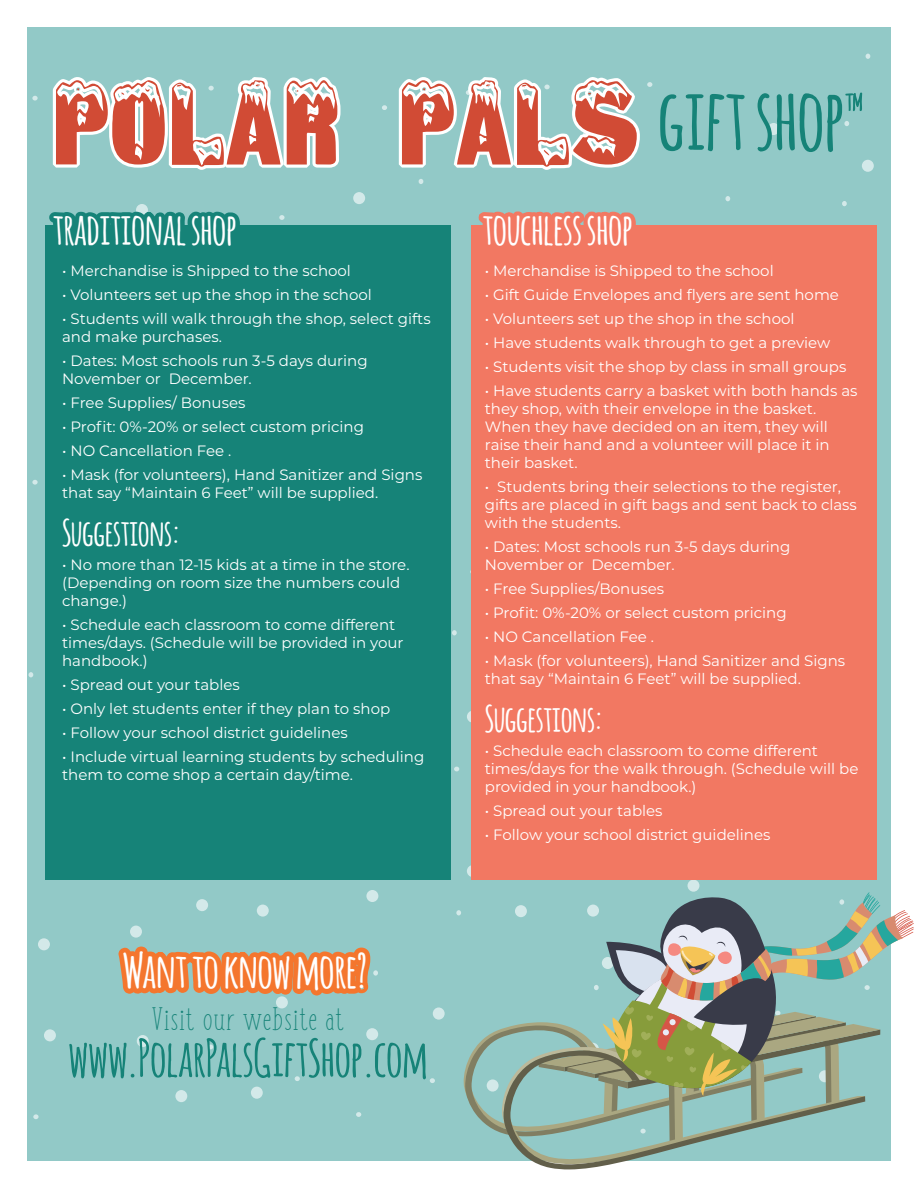
<style>
.page{position:relative;width:918px;height:1188px;background:#fff}
.page>*{position:absolute;margin:0;border:0;box-sizing:border-box;transform-origin:0 0}
.t1{font:700 50.55px "Amatic";color:#168378}
.t2{font:700 47.25px "Amatic";color:#fff}
.t3{font:700 43.5px "Amatic";color:#fff}
.t4{font:700 36px "Amatic";color:#fff}
.t5{font:30.9px "FISH&CHIPS";color:#168378}
.t6{font:15px/18px "Montserrat";color:#fff}
</style>
<div class="page">
<div style="left:27px;top:28px;width:864px;height:1133px;background:#92c9c7"></div>
<div style="left:687px;top:880px;width:13px;height:12px;background:#d3e9e9;border-radius:50%"></div>
<div style="left:38px;top:938px;width:12px;height:12px;background:#d3e9e9;border-radius:50%"></div>
<svg style="left:454px;top:767px;width:5px;height:4px"></svg>
<div style="left:862px;top:160px;width:12px;height:12px;background:#d3e9e9;border-radius:50%"></div>
<svg style="left:842px;top:201px;width:5px;height:5px"></svg>
<svg style="left:866px;top:54px;width:4px;height:5px"></svg>
<svg style="left:725px;top:196px;width:5px;height:5px"></svg>
<div style="left:467px;top:711px;width:12px;height:12px;background:#d3e9e9;border-radius:50%"></div>
<div style="left:353px;top:192px;width:12px;height:12px;background:#d3e9e9;border-radius:50%"></div>
<svg style="left:28px;top:672px;width:5px;height:5px"></svg>
<svg style="left:452px;top:630px;width:5px;height:5px"></svg>
<div style="left:44px;top:1029px;width:12px;height:13px;background:#d3e9e9;border-radius:50%"></div>
<svg style="left:382px;top:105px;width:5px;height:5px"></svg>
<svg style="left:647px;top:82px;width:5px;height:5px"></svg>
<svg style="left:356px;top:1112px;width:5px;height:5px"></svg>
<svg style="left:33px;top:1114px;width:6px;height:5px"></svg>
<svg style="left:32px;top:480px;width:6px;height:5px"></svg>
<div style="left:467px;top:865px;width:12px;height:12px;background:#d3e9e9;border-radius:50%"></div>
<svg style="left:419px;top:179px;width:4px;height:5px"></svg>
<div style="left:251px;top:1086px;width:12px;height:13px;background:#d3e9e9;border-radius:50%"></div>
<svg style="left:430px;top:1078px;width:5px;height:5px"></svg>
<div style="left:433px;top:1007px;width:12px;height:13px;background:#d3e9e9;border-radius:50%"></div>
<div style="left:175px;top:1090px;width:12px;height:12px;background:#d3e9e9;border-radius:50%"></div>
<svg style="left:399px;top:77px;width:241px;height:93px"></svg>
<svg style="left:660px;top:94px;width:85px;height:57px"></svg>
<svg style="left:758px;top:93px;width:104px;height:59px"></svg>
<svg style="left:118px;top:890px;width:260px;height:200px"></svg>
<div style="left:45px;top:225px;width:406px;height:655px;background:#168378"></div>
<div style="left:471px;top:225px;width:405px;height:655px;background:#f27862"></div>
<svg style="left:32px;top:77px;width:309px;height:148px"></svg>
<svg style="left:478px;top:211px;width:158px;height:14px;background:#e5826f"></svg>
<svg style="left:456px;top:892px;width:458px;height:278px"></svg>
<h3 class="t3" style="left:53px;top:198px;width:185px">traditional shop</h3>
<h3 class="t3" style="left:483px;top:198px;width:151px">touchless shop</h3>
<p class="t6" style="left:62px;top:261px;width:290px">• Merchandise is Shipped to the school</p>
<p class="t6" style="left:62px;top:285px;width:311px">• Volunteers set up the shop in the school</p>
<p class="t6" style="left:62px;top:309px;width:370px">• Students will walk through the shop, select gifts and make purchases.</p>
<p class="t6" style="left:62px;top:351px;width:307px">• Dates: Most schools run 3-5 days during<br>November or December.</p>
<p class="t6" style="left:62px;top:393px;width:185px">• Free Supplies/ Bonuses</p>
<p class="t6" style="left:62px;top:417px;width:303px">• Profit: 0%-20% or select custom pricing</p>
<p class="t6" style="left:62px;top:441px;width:171px">• NO Cancellation Fee .</p>
<p class="t6" style="left:62px;top:465px;width:362px">• Mask (for volunteers), Hand Sanitizer and Signs that say “Maintain 6 Feet” will be supplied.</p>
<h3 class="t4" style="left:62px;top:507px;width:119px">Suggestions:</h3>
<p class="t6" style="left:62px;top:555px;width:349px">• No more than 12-15 kids at a time in the store. (Depending on room size the numbers could change.)</p>
<p class="t6" style="left:62px;top:615px;width:343px">• Schedule each classroom to come different times/days. (Schedule will be provided in your handbook.)</p>
<p class="t6" style="left:62px;top:675px;width:179px">• Spread out your tables</p>
<p class="t6" style="left:62px;top:699px;width:330px">• Only let students enter if they plan to shop</p>
<p class="t6" style="left:62px;top:723px;width:287px">• Follow your school district guidelines</p>
<p class="t6" style="left:62px;top:747px;width:364px">• Include virtual learning students by scheduling them to come shop a certain day/time.</p>
<h2 class="t2" style="left:123px;top:937px;width:246px">Want to know more?</h2>
<h3 class="t5" style="left:151px;top:1005px;width:194px">Visit our website at</h3>
<h1 class="t1" style="left:68px;top:1022px;width:360px">www.PolarPalsGiftShop.com</h1>
<p class="t6" style="left:485px;top:261px;width:290px">• Merchandise is Shipped to the school</p>
<p class="t6" style="left:485px;top:285px;width:356px">• Gift Guide Envelopes and flyers are sent home</p>
<p class="t6" style="left:485px;top:309px;width:311px">• Volunteers set up the shop in the school</p>
<p class="t6" style="left:485px;top:333px;width:347px">• Have students walk through to get a preview</p>
<p class="t6" style="left:485px;top:357px;width:363px">• Students visit the shop by class in small groups</p>
<p class="t6" style="left:485px;top:381px;width:374px">• Have students carry a basket with both hands as they shop, with their envelope in the basket.<br>When they have decided on an item, they will raise their hand and a volunteer will place it in their basket.</p>
<p class="t6" style="left:485px;top:477px;width:374px">• Students bring their selections to the register, gifts are placed in gift bags and sent back to class with the students.</p>
<p class="t6" style="left:485px;top:537px;width:307px">• Dates: Most schools run 3-5 days during<br>November or December.</p>
<p class="t6" style="left:485px;top:579px;width:181px">• Free Supplies/Bonuses</p>
<p class="t6" style="left:485px;top:603px;width:303px">• Profit: 0%-20% or select custom pricing</p>
<p class="t6" style="left:485px;top:627px;width:171px">• NO Cancellation Fee .</p>
<p class="t6" style="left:485px;top:651px;width:362px">• Mask (for volunteers), Hand Sanitizer and Signs that say “Maintain 6 Feet” will be supplied.</p>
<h3 class="t4" style="left:485px;top:693px;width:119px">Suggestions:</h3>
<p class="t6" style="left:485px;top:741px;width:375px">• Schedule each classroom to come different times/days for the walk through. (Schedule will be provided in your handbook.)</p>
<p class="t6" style="left:485px;top:801px;width:179px">• Spread out your tables</p>
<p class="t6" style="left:485px;top:825px;width:287px">• Follow your school district guidelines</p>
</div>
